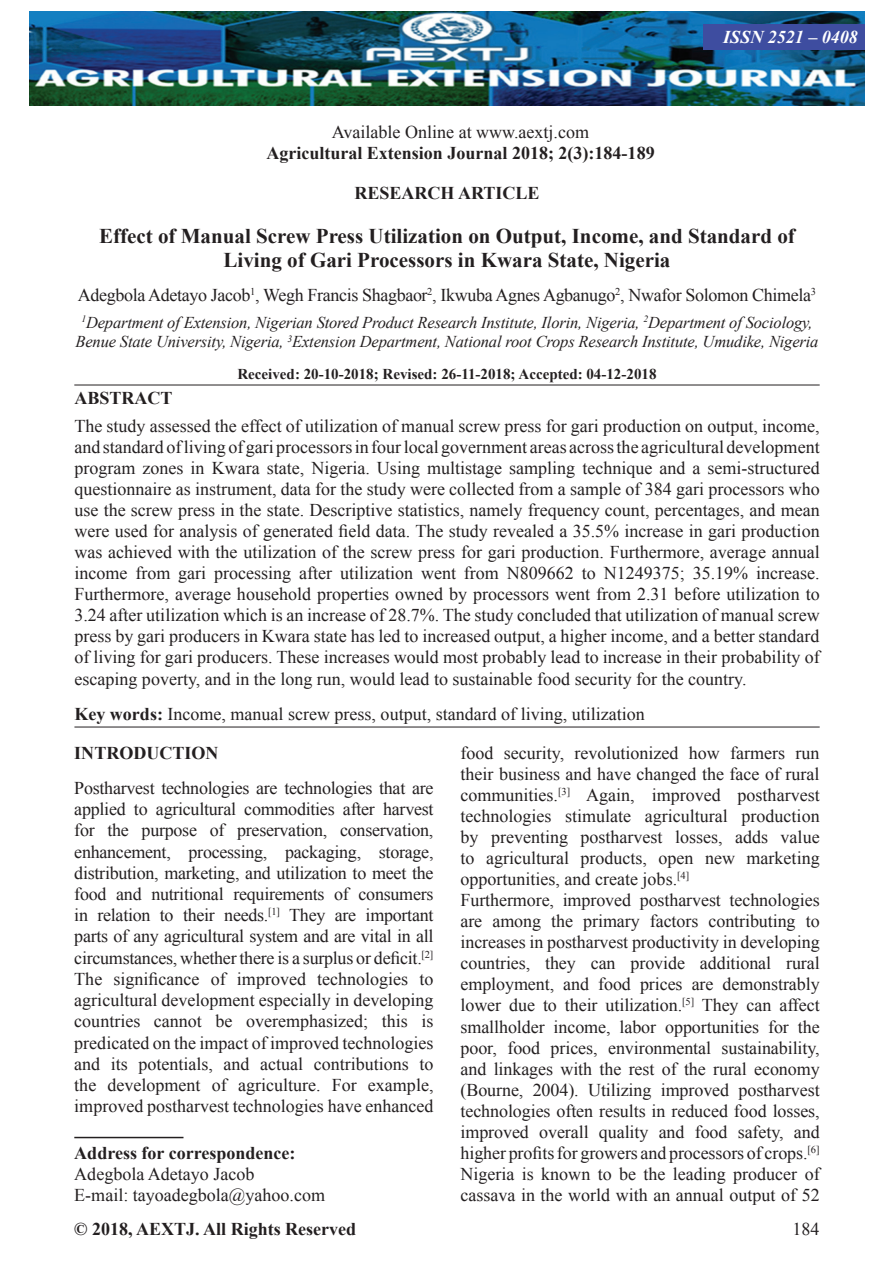
<style>
.page{position:relative;width:894px;height:1263px;background:#fff}
.page>*{position:absolute;margin:0;border:0;box-sizing:border-box;transform-origin:0 0}
.AT{font:700 21px/24px "Times New Roman";color:#231f20;text-align:center}
.TX{font:18px/21px "Times New Roman";color:#231f20;text-align:justify}
.ABS{font:18px/21px "Times New Roman";color:#231f20;text-align:justify}
.AU{font:18px "Times New Roman";letter-spacing:-.02em;color:#231f20}
.ADD{font:18px/21px "Times New Roman";color:#231f20}
.KWD{font:18px "Times New Roman";color:#231f20}
.JUN_NAME{font:700 18px "Times New Roman";color:#231f20}
.WEB{font:18px "Times New Roman";color:#231f20}
.JFOOTER{font:700 18px "Times New Roman";color:#231f20}
.AH{font:700 18px "Times New Roman";color:#231f20}
.ISSN_NUM{font:italic 700 18px "Times New Roman";color:#fff}
.ABSH{font:700 18px "Times New Roman";color:#231f20}
.JFOOTER-2{font:18px "Times New Roman";color:#231f20}
.AFF{font:italic 16.5px/19.5px "Times New Roman";letter-spacing:-.01em;color:#231f20;text-align:center}
.HIS{font:700 15px "Times New Roman";color:#231f20}
.s1{font-weight:700}
</style>
<div class="page">
<img style="left:29px;top:11px;width:835px;height:94px">
<div style="left:702px;top:24px;width:162px;height:25px;background:#3e4da0"></div>
<hr style="left:74px;top:384px;width:745px;height:1px;background:#231f20">
<hr style="left:74px;top:726px;width:745px;height:1px;background:#231f20">
<hr style="left:74px;top:1136px;width:109px;height:2px;background:#231f20">
<p class="WEB" style="left:332px;top:120px;width:258px">Available Online at www.aextj.com</p>
<p class="JUN_NAME" style="left:266px;top:141px;width:389px">Agricultural Extension Journal 2018; 2(3):184-189</p>
<p class="ISSN_NUM" style="left:723px;top:24px;width:136px">ISSN 2521 – 0408</p>
<p class="AH" style="left:354px;top:180px;width:186px">RESEARCH ARTICLE</p>
<p class="AT" style="left:99px;top:223px;width:697px">Effect of Manual Screw Press Utilization on Output, Income, and Standard of<br>Living of Gari Processors in Kwara State, Nigeria</p>
<p class="AU" style="left:78px;top:283px;width:739px">Adegbola Adetayo Jacob<sup>1</sup>, Wegh Francis Shagbaor<sup>2</sup>, Ikwuba Agnes Agbanugo<sup>2</sup>, Nwafor Solomon Chimela<sup>3</sup></p>
<p class="AFF" style="left:75px;top:312px;width:744px"><sup>1</sup>Department of Extension, Nigerian Stored Product Research Institute, Ilorin, Nigeria, <sup>2</sup>Department of Sociology,<br>Benue State University, Nigeria, <sup>3</sup>Extension Department, National root Crops Research Institute, Umudike, Nigeria</p>
<p class="HIS" style="left:237px;top:363px;width:420px">Received: 20-10-2018; Revised: 26-11-2018; Accepted: 04-12-2018</p>
<p class="ABSH" style="left:74px;top:386px;width:100px">ABSTRACT</p>
<p class="ABS" style="left:74px;top:415px;width:746px">The study assessed the effect of utilization of manual screw press for gari production on output, income, and standard of living of gari processors in four local government areas across the agricultural development program zones in Kwara state, Nigeria. Using multistage sampling technique and a semi-structured questionnaire as instrument, data for the study were collected from a sample of 384 gari processors who use the screw press in the state. Descriptive statistics, namely frequency count, percentages, and mean were used for analysis of generated field data. The study revealed a 35.5% increase in gari production was achieved with the utilization of the screw press for gari production. Furthermore, average annual income from gari processing after utilization went from N809662 to N1249375; 35.19% increase.<br>Furthermore, average household properties owned by processors went from 2.31 before utilization to 3.24 after utilization which is an increase of 28.7%. The study concluded that utilization of manual screw press by gari producers in Kwara state has led to increased output, a higher income, and a better standard of living for gari producers. These increases would most probably lead to increase in their probability of escaping poverty, and in the long run, would lead to sustainable food security for the country.</p>
<p class="KWD" style="left:74px;top:702px;width:571px"><span class="s1">Key words:</span> Income, manual screw press, output, standard of living, utilization</p>
<h1 class="JUN_NAME" style="left:74px;top:740px;width:145px">INTRODUCTION</h1>
<p class="TX" style="left:74px;top:777px;width:360px">Postharvest technologies are technologies that are applied to agricultural commodities after harvest for the purpose of preservation, conservation, enhancement, processing, packaging, storage, distribution, marketing, and utilization to meet the food and nutritional requirements of consumers in relation to their needs.<sup>[1]</sup> They are important parts of any agricultural system and are vital in all circumstances, whether there is a surplus or deficit.<sup>[2]</sup></p>
<p class="TX" style="left:74px;top:968px;width:360px">The significance of improved technologies to agricultural development especially in developing countries cannot be overemphasized; this is predicated on the impact of improved technologies and its potentials, and actual contributions to the development of agriculture. For example, improved postharvest technologies have enhanced</p>
<p class="ADD" style="left:74px;top:1141px;width:252px"><span class="s1">Address for correspondence:<br></span>Adegbola Adetayo Jacob<br>E-mail: tayoadegbola@yahoo.com</p>
<p class="TX" style="left:460px;top:742px;width:360px">food security, revolutionized how farmers run their business and have changed the face of rural communities.<sup>[3]</sup> Again, improved postharvest technologies stimulate agricultural production by preventing postharvest losses, adds value to agricultural products, open new marketing opportunities, and create jobs.<sup>[4]</sup></p>
<p class="TX" style="left:460px;top:889px;width:360px">Furthermore, improved postharvest technologies are among the primary factors contributing to increases in postharvest productivity in developing countries, they can provide additional rural employment, and food prices are demonstrably lower due to their utilization.<sup>[5]</sup> They can affect smallholder income, labor opportunities for the poor, food prices, environmental sustainability, and linkages with the rest of the rural economy (Bourne, 2004). Utilizing improved postharvest technologies often results in reduced food losses, improved overall quality and food safety, and higher profits for growers and processors of crops.<sup>[6]</sup></p>
<p class="TX" style="left:460px;top:1162px;width:360px">Nigeria is known to be the leading producer of cassava in the world with an annual output of 52</p>
<p class="JFOOTER" style="left:74px;top:1216px;width:283px">© 2018, AEXTJ. All Rights Reserved</p>
<p class="JFOOTER-2" style="left:792px;top:1216px;width:28px">184</p>
</div>
